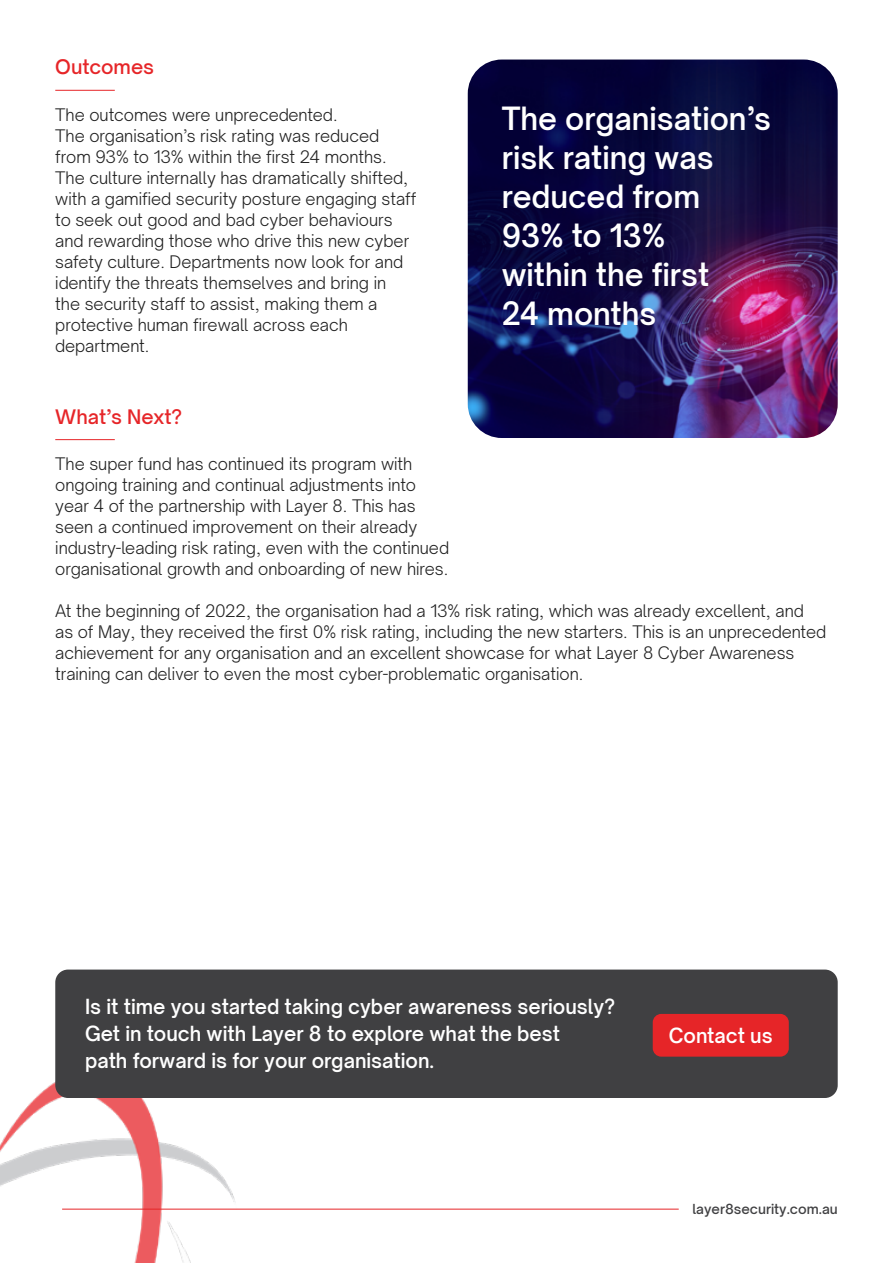
<style>
.page{position:relative;width:893px;height:1263px;background:#fff}
.page>*{position:absolute;margin:0;border:0;box-sizing:border-box;transform-origin:0 0}
.t1{font:600 30px/39px "Open Sauce Sans";color:#fff}
.t2{font:600 19.5px/27px "Open Sauce Sans";color:#fff}
.t3{font:500 19.5px "Open Sauce Sans";color:#e62528}
.t4{font:300 16.5px/21px "Open Sauce Sans";color:#1e1e1e}
.t5{font:500 13.5px "Open Sauce Sans";color:#404042}
</style>
<div class="page">
<img style="left:0;top:1082px;width:244px;height:181px">
<hr style="left:55px;top:90px;width:60px;height:1px;background:#e62528">
<hr style="left:55px;top:439px;width:60px;height:1px;background:#e62528">
<hr style="left:62px;top:1209px;width:617px;height:1px;background:#e62528">
<img style="left:468px;top:60px;width:370px;height:378px">
<div style="left:55px;top:969px;width:783px;height:129px;background:#404042;border-radius:13px"></div>
<div style="left:653px;top:1014px;width:136px;height:43px;background:#e62528;border-radius:9px"></div>
<p class="t3" style="left:55px;top:54px;width:100px">Outcomes</p>
<p class="t4" style="left:55px;top:104px;width:363px">The outcomes were unprecedented.<br>The organisation’s risk rating was reduced from 93% to 13% within the first 24 months.<br>The culture internally has dramatically shifted, with a gamified security posture engaging staff to seek out good and bad cyber behaviours and rewarding those who drive this new cyber safety culture. Departments now look for and identify the threats themselves and bring in<br>the security staff to assist, making them a protective human firewall across each department.</p>
<h1 class="t1" style="left:502px;top:99px;width:271px">The organisation’s risk rating was reduced from<br>93% to 13%<br>within the first<br>24 months</h1>
<p class="t3" style="left:55px;top:404px;width:128px">What’s Next?</p>
<p class="t4" style="left:55px;top:453px;width:395px">The super fund has continued its program with ongoing training and continual adjustments into year 4 of the partnership with Layer 8. This has seen a continued improvement on their already industry-leading risk rating, even with the continued organisational growth and onboarding of new hires.</p>
<p class="t4" style="left:55px;top:600px;width:772px">At the beginning of 2022, the organisation had a 13% risk rating, which was already excellent, and<br>as of May, they received the first 0% risk rating, including the new starters. This is an unprecedented achievement for any organisation and an excellent showcase for what Layer 8 Cyber Awareness training can deliver to even the most cyber-problematic organisation.</p>
<p class="t2" style="left:85px;top:993px;width:531px">Is it time you started taking cyber awareness seriously?<br>Get in touch with Layer 8 to explore what the best<br>path forward is for your organisation.</p>
<p class="t2" style="left:669px;top:1022px;width:105px">Contact us</p>
<p class="t5" style="left:692px;top:1200px;width:147px">layer8security.com.au</p>
</div>
